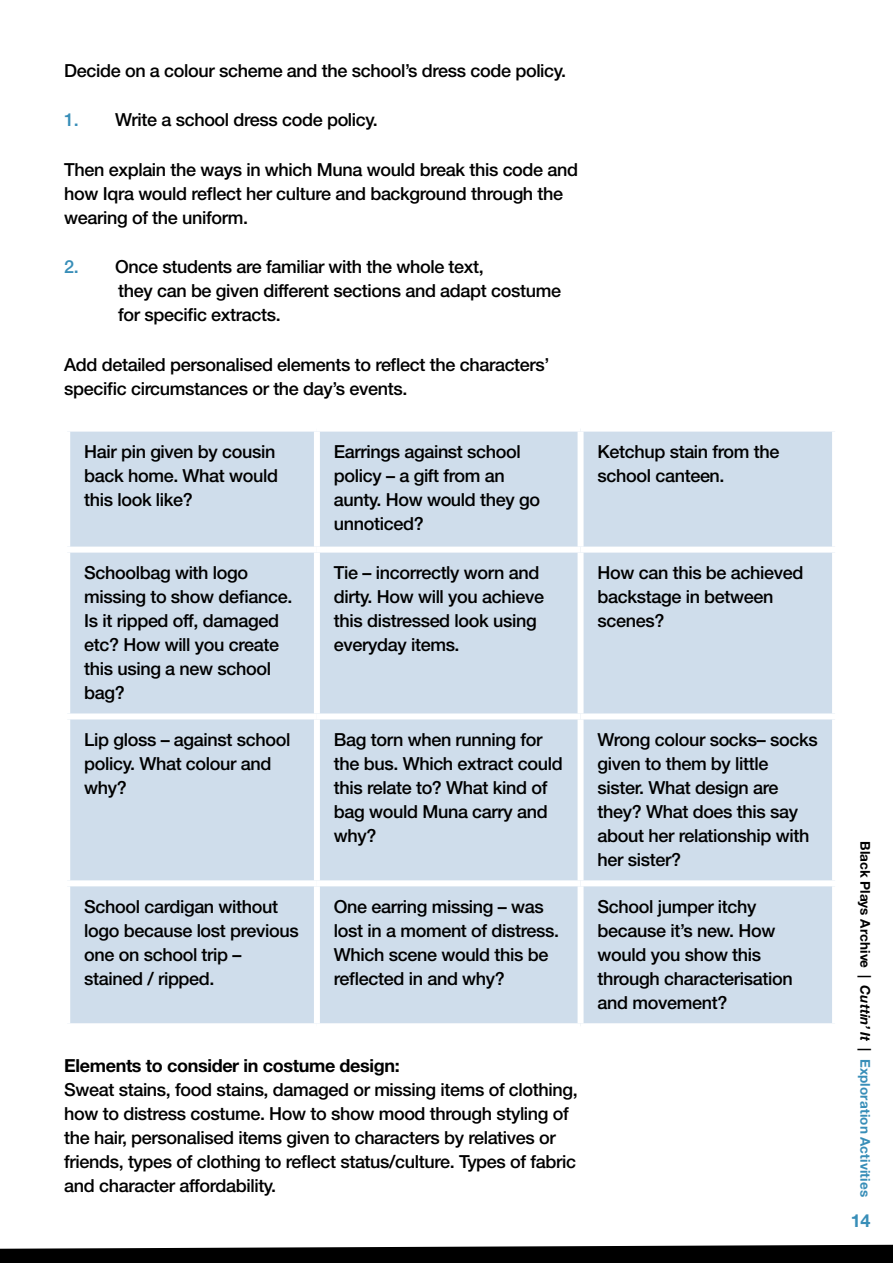
<style>
.page{position:relative;width:893px;height:1263px;background:#fff}
.page>*{position:absolute;margin:0;border:0;box-sizing:border-box;transform-origin:0 0}
.t1{font:500 18px/24px "Helvetica Neue LT Std";letter-spacing:-.02em;color:#000}
.t2{font:700 18px "Helvetica Neue LT Std";letter-spacing:-.02em;color:#000}
.t3{font:700 18px "Helvetica Neue LT Std";color:#388eb8}
.t4{font:700 13.5px "Helvetica Neue LT Std";letter-spacing:.01em;color:#388eb8}
.s1{color:#388eb8}
.s2{color:#000}
.s3{font-style:italic;color:#000}
</style>
<div class="page">
<svg style="left:0;top:1245px;width:893px;height:18px;background:#181818"></svg>
<div style="left:70px;top:432px;width:762px;height:591px;background:#cfddeb"></div>
<div style="left:314px;top:432px;width:6px;height:115px;background:#fff"></div>
<div style="left:578px;top:432px;width:6px;height:115px;background:#fff"></div>
<div style="left:64px;top:547px;width:253px;height:6px;background:#fff"></div>
<div style="left:317px;top:547px;width:264px;height:6px;background:#fff"></div>
<div style="left:314px;top:553px;width:6px;height:160px;background:#fff"></div>
<div style="left:581px;top:547px;width:257px;height:6px;background:#fff"></div>
<div style="left:578px;top:553px;width:6px;height:160px;background:#fff"></div>
<div style="left:64px;top:713px;width:253px;height:6px;background:#fff"></div>
<div style="left:317px;top:713px;width:264px;height:6px;background:#fff"></div>
<div style="left:314px;top:719px;width:6px;height:161px;background:#fff"></div>
<div style="left:581px;top:713px;width:257px;height:6px;background:#fff"></div>
<div style="left:578px;top:719px;width:6px;height:161px;background:#fff"></div>
<div style="left:64px;top:880px;width:253px;height:6px;background:#fff"></div>
<div style="left:317px;top:880px;width:264px;height:6px;background:#fff"></div>
<div style="left:314px;top:886px;width:6px;height:137px;background:#fff"></div>
<div style="left:581px;top:880px;width:257px;height:6px;background:#fff"></div>
<div style="left:578px;top:886px;width:6px;height:137px;background:#fff"></div>
<p class="t1" style="left:64px;top:58px;width:504px">Decide on a colour scheme and the school’s dress code policy.</p>
<p class="t1" style="left:64px;top:108px;width:315px"><span class="s1">1.</span> Write a school dress code policy.</p>
<p class="t1" style="left:64px;top:157px;width:515px">Then explain the ways in which Muna would break this code and how Iqra would reflect her culture and background through the wearing of the uniform.</p>
<p class="t1" style="left:118px;top:255px;width:444px;text-indent:-54px"><span class="s1">2.</span> Once students are familiar with the whole text,<br>they can be given different sections and adapt costume for specific extracts.</p>
<p class="t1" style="left:64px;top:352px;width:487px">Add detailed personalised elements to reflect the characters’ specific circumstances or the day’s events.</p>
<p class="t1" style="left:84px;top:440px;width:195px">Hair pin given by cousin back home. What would this look like?</p>
<p class="t1" style="left:334px;top:440px;width:208px">Earrings against school policy – a gift from an aunty. How would they go unnoticed?</p>
<p class="t1" style="left:598px;top:440px;width:183px">Ketchup stain from the school canteen.</p>
<p class="t1" style="left:84px;top:561px;width:210px">Schoolbag with logo missing to show defiance.<br>Is it ripped off, damaged etc? How will you create this using a new school bag?</p>
<p class="t1" style="left:334px;top:561px;width:212px">Tie – incorrectly worn and dirty. How will you achieve this distressed look using everyday items.</p>
<p class="t1" style="left:598px;top:561px;width:207px">How can this be achieved backstage in between scenes?</p>
<p class="t1" style="left:84px;top:728px;width:208px">Lip gloss – against school policy. What colour and why?</p>
<p class="t1" style="left:334px;top:728px;width:230px">Bag torn when running for the bus. Which extract could this relate to? What kind of bag would Muna carry and why?</p>
<p class="t1" style="left:598px;top:728px;width:222px">Wrong colour socks– socks given to them by little sister. What design are they? What does this say about her relationship with her sister?</p>
<p class="t1" style="left:84px;top:894px;width:216px">School cardigan without logo because lost previous one on school trip – stained / ripped.</p>
<p class="t1" style="left:334px;top:894px;width:227px">One earring missing – was lost in a moment of distress.<br>Which scene would this be reflected in and why?</p>
<p class="t1" style="left:598px;top:894px;width:197px">School jumper itchy because it’s new. How would you show this through characterisation and movement?</p>
<p class="t2" style="left:64px;top:1055px;width:337px">Elements to consider in costume design:</p>
<p class="t1" style="left:64px;top:1078px;width:515px">Sweat stains, food stains, damaged or missing items of clothing, how to distress costume. How to show mood through styling of the hair, personalised items given to characters by relatives or friends, types of clothing to reflect status/culture. Types of fabric and character affordability.</p>
<p class="t4" style="left:874px;top:841px;width:358px;rotate:90deg"><span class="s2">Black Plays Archive |</span> <span class="s3">Cuttin’ It</span> <span class="s2">|</span> Exploration Activities</p>
<p class="t3" style="left:851px;top:1209px;width:21px">14</p>
</div>
